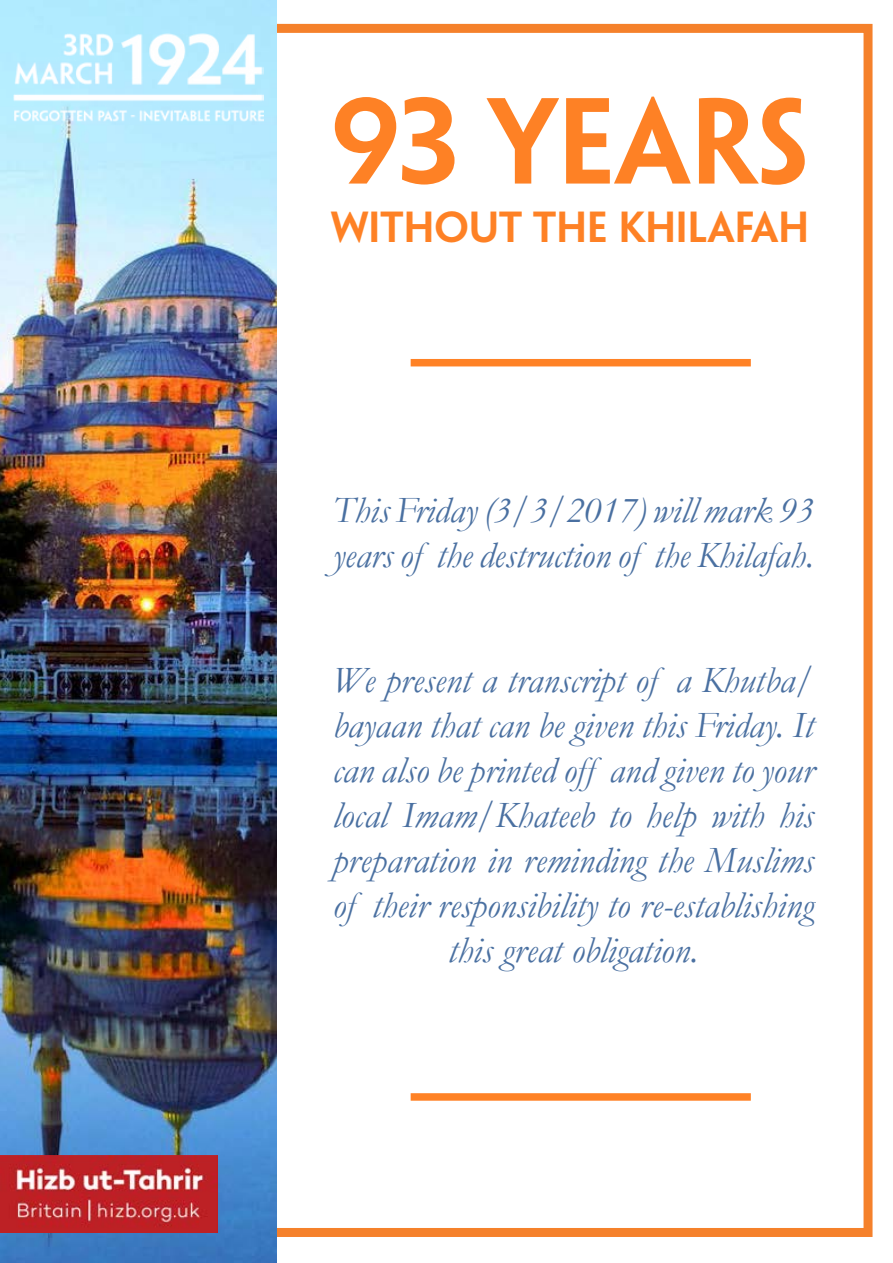
<style>
.page{position:relative;width:893px;height:1263px;background:#fff}
.page>*{position:absolute;margin:0;border:0;box-sizing:border-box;transform-origin:0 0}
.t1{font:600 109.5px "Penumbra Sans Std";color:#fe8125}
.t2{font:600 39px "Penumbra Sans Std";color:#fe8125}
.t3{font:italic 37.5px/45px "Garamond";color:#4a70a1}
</style>
<div class="page">
<div style="left:20px;top:24px;width:852px;height:1213px;border:9px solid #f5812b"></div>
<img style="left:0;top:1px;width:277px;height:1262px">
<img style="left:14px;top:31px;width:250px;height:93px">
<div style="left:411px;top:359px;width:340px;height:7px;background:#ff8226"></div>
<div style="left:411px;top:1093px;width:340px;height:8px;background:#ff8226"></div>
<img style="left:1px;top:1155px;width:217px;height:77px">
<h1 class="t1" style="left:331px;top:74px;width:480px">93 YEARS</h1>
<p class="t2" style="left:331px;top:203px;width:479px">WITHOUT THE KHILAFAH</p>
<p class="t3" style="left:333px;top:487px;width:483px">This Friday (3/3/2017) will mark 93 years of the destruction of the Khilafah.</p>
<p class="t3" style="left:333px;top:657px;width:483px;text-align:center">We present a transcript of a Khutba/ bayaan that can be given this Friday. It can also be printed off and given to your local Imam/Khateeb to help with his preparation in reminding the Muslims of their responsibility to re-establishing this great obligation.</p>
</div>
